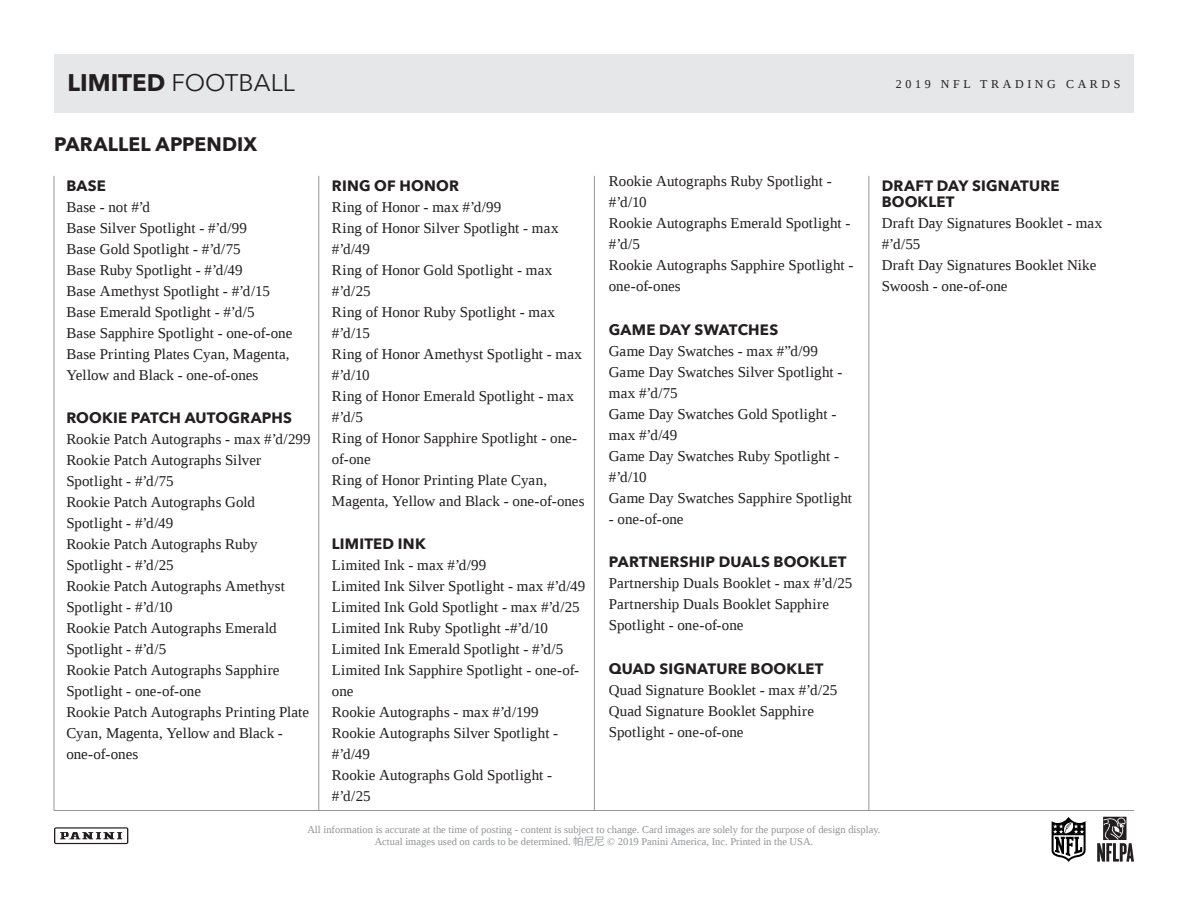
<style>
.page{position:relative;width:1188px;height:918px;background:#fff}
.page>*{position:absolute;margin:0;border:0;box-sizing:border-box;transform-origin:0 0}
.t1{font:24px "Avenir Next";color:#231f20}
.t2{font:700 19.5px "Avenir Next";letter-spacing:.005em;color:#231f20}
.t3{font:15px/21px "Liberation Serif";color:#231f20}
.t4{font:700 15px/16.5px "Avenir Next";letter-spacing:.01em;color:#231f20}
.t5{font:12px "Liberation Serif";letter-spacing:.3em;color:#231f20}
.t6{font:10.5px/12.6px "Liberation Serif";color:#939598;text-align:center}
.s1{font-weight:700}
.s2{font-family:"Koz Go Pr 6 N"}
</style>
<div class="page">
<hr style="left:54px;top:810px;width:1080px;height:1px;background:#939598">
<svg style="left:54px;top:827px;width:74px;height:17px"></svg>
<svg style="left:1097px;top:817px;width:37px;height:45px"></svg>
<svg style="left:1051px;top:817px;width:35px;height:45px"></svg>
<div style="left:54px;top:54px;width:1080px;height:58px;background:#e6e7e9"></div>
<hr style="left:594px;top:176px;width:1px;height:634px;background:#939598">
<hr style="left:868px;top:176px;width:1px;height:634px;background:#939598">
<hr style="left:318px;top:176px;width:1px;height:634px;background:#939598">
<hr style="left:54px;top:176px;width:1px;height:635px;background:#939598">
<p class="t1" style="left:68px;top:69px;width:229px"><span class="s1">LIMITED</span> FOOTBALL</p>
<p class="t5" style="left:896px;top:76px;width:226px">2019 NFL TRADING CARDS</p>
<p class="t2" style="left:54px;top:128px;width:205px">PARALLEL APPENDIX</p>
<p class="t4" style="left:66px;top:177px;width:41px">BASE</p>
<p class="t3" style="left:66px;top:196px;width:228px">Base - not #’d<br>Base Silver Spotlight - #’d/99<br>Base Gold Spotlight - #’d/75<br>Base Ruby Spotlight - #’d/49<br>Base Amethyst Spotlight - #’d/15<br>Base Emerald Spotlight - #’d/5<br>Base Sapphire Spotlight - one-of-one<br>Base Printing Plates Cyan, Magenta,<br>Yellow and Black - one-of-ones</p>
<p class="t4" style="left:66px;top:410px;width:227px">ROOKIE PATCH AUTOGRAPHS</p>
<p class="t3" style="left:66px;top:429px;width:246px">Rookie Patch Autographs - max #’d/299<br>Rookie Patch Autographs Silver<br>Spotlight - #’d/75<br>Rookie Patch Autographs Gold<br>Spotlight - #’d/49<br>Rookie Patch Autographs Ruby<br>Spotlight - #’d/25<br>Rookie Patch Autographs Amethyst<br>Spotlight - #’d/10<br>Rookie Patch Autographs Emerald<br>Spotlight - #’d/5<br>Rookie Patch Autographs Sapphire<br>Spotlight - one-of-one<br>Rookie Patch Autographs Printing Plate<br>Cyan, Magenta, Yellow and Black - one-of-ones</p>
<p class="t4" style="left:332px;top:177px;width:129px">RING OF HONOR</p>
<p class="t3" style="left:332px;top:196px;width:254px">Ring of Honor - max #’d/99<br>Ring of Honor Silver Spotlight - max #’d/49<br>Ring of Honor Gold Spotlight - max #’d/25<br>Ring of Honor Ruby Spotlight - max #’d/15<br>Ring of Honor Amethyst Spotlight - max #’d/10<br>Ring of Honor Emerald Spotlight - max #’d/5<br>Ring of Honor Sapphire Spotlight - one&shy;of-one<br>Ring of Honor Printing Plate Cyan,<br>Magenta, Yellow and Black - one-of-ones</p>
<p class="t4" style="left:332px;top:536px;width:95px">LIMITED INK</p>
<p class="t3" style="left:332px;top:555px;width:255px">Limited Ink - max #’d/99<br>Limited Ink Silver Spotlight - max #’d/49<br>Limited Ink Gold Spotlight - max #’d/25<br>Limited Ink Ruby Spotlight -#’d/10<br>Limited Ink Emerald Spotlight - #’d/5<br>Limited Ink Sapphire Spotlight - one-of&shy;one<br>Rookie Autographs - max #’d/199<br>Rookie Autographs Silver Spotlight - #’d/49<br>Rookie Autographs Gold Spotlight - #’d/25</p>
<p class="t3" style="left:609px;top:171px;width:224px">Rookie Autographs Ruby Spotlight - #’d/10</p>
<p class="t3" style="left:609px;top:213px;width:243px">Rookie Autographs Emerald Spotlight - #’d/5</p>
<p class="t3" style="left:609px;top:255px;width:246px">Rookie Autographs Sapphire Spotlight - one-of-ones</p>
<p class="t4" style="left:609px;top:321px;width:171px">GAME DAY SWATCHES</p>
<p class="t3" style="left:609px;top:340px;width:211px">Game Day Swatches - max #”d/99</p>
<p class="t3" style="left:609px;top:361px;width:235px">Game Day Swatches Silver Spotlight - max #’d/75</p>
<p class="t3" style="left:609px;top:403px;width:229px">Game Day Swatches Gold Spotlight - max #’d/49</p>
<p class="t3" style="left:609px;top:445px;width:232px">Game Day Swatches Ruby Spotlight - #’d/10</p>
<p class="t3" style="left:609px;top:487px;width:245px">Game Day Swatches Sapphire Spotlight</p>
<p class="t3" style="left:609px;top:508px;width:76px">- one-of-one</p>
<p class="t4" style="left:609px;top:554px;width:239px">PARTNERSHIP DUALS BOOKLET</p>
<p class="t3" style="left:609px;top:573px;width:245px">Partnership Duals Booklet - max #’d/25</p>
<p class="t3" style="left:609px;top:594px;width:222px">Partnership Duals Booklet Sapphire<br>Spotlight - one-of-one</p>
<p class="t4" style="left:609px;top:660px;width:216px">QUAD SIGNATURE BOOKLET</p>
<p class="t3" style="left:609px;top:679px;width:230px">Quad Signature Booklet - max #’d/25</p>
<p class="t3" style="left:609px;top:700px;width:207px">Quad Signature Booklet Sapphire<br>Spotlight - one-of-one</p>
<p class="t4" style="left:882px;top:177px;width:179px">DRAFT DAY SIGNATURE<br>BOOKLET</p>
<p class="t3" style="left:882px;top:213px;width:222px">Draft Day Signatures Booklet - max #’d/55<br>Draft Day Signatures Booklet Nike<br>Swoosh - one-of-one</p>
<p class="t6" style="left:307px;top:823px;width:575px">All information is accurate at the time of posting - content is subject to change. Card images are solely for the purpose of design display.<br>Actual images used on cards to be determined. <span class="s2">帕尼尼</span> © 2019 Panini America, Inc. Printed in the USA.</p>
</div>
